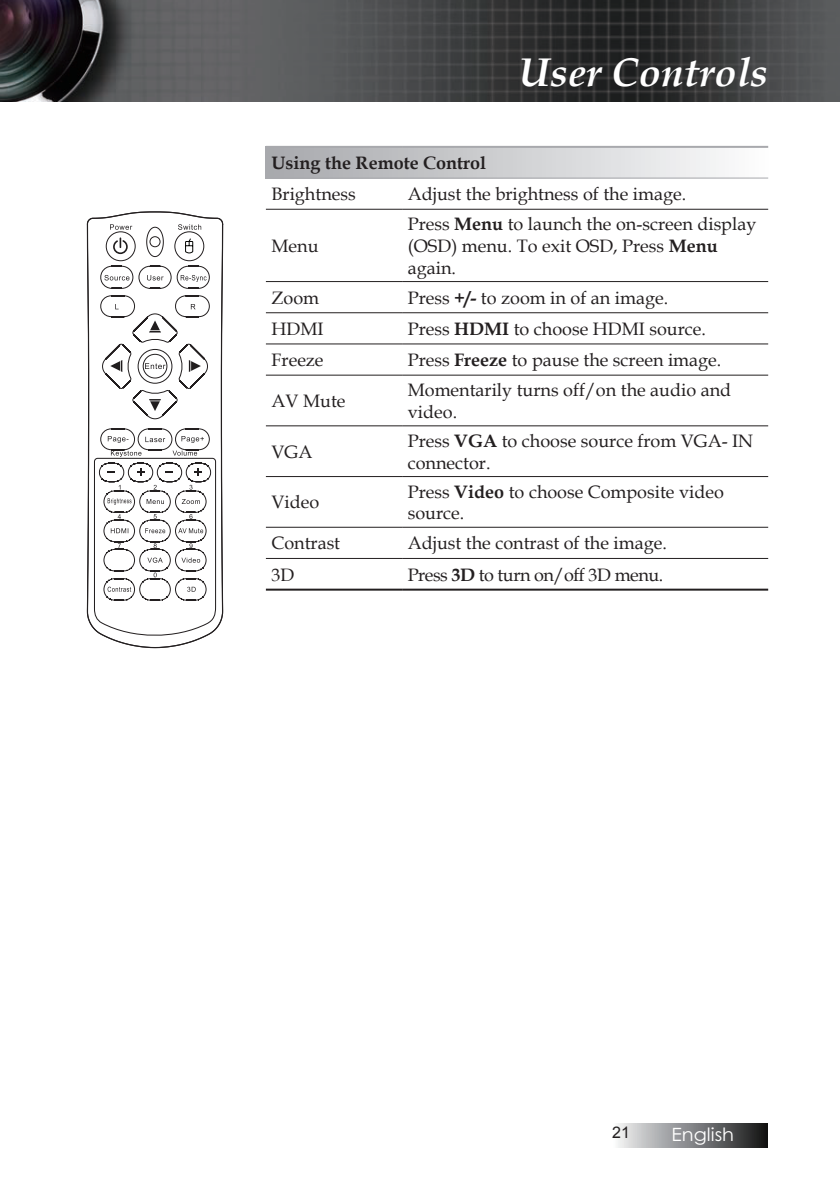
<style>
.page{position:relative;width:840px;height:1191px;background:#fff}
.page>*{position:absolute;margin:0;border:0;box-sizing:border-box;transform-origin:0 0}
.t1{font:italic 700 40px "Book Antiqua";color:#fff}
.t2{font:18.2px "Century Gothic";color:#fff;scale:1.06 1}
.t3{font:18px/21.6px "Book Antiqua";color:#231f20}
.t4{font:18px "Book Antiqua";letter-spacing:-.025em;color:#231f20}
.t5{font:700 18px "Book Antiqua";color:#231f20}
.t6{font:16px "Arial";color:#231f20}
.s1{font-weight:700}
</style>
<div class="page">
<img style="left:0;top:0;width:839px;height:101px">
<svg style="left:618px;top:1123px;width:148px;height:24px;background:#818284"></svg>
<div style="left:266px;top:147px;width:501px;height:31px;background:linear-gradient(to right,#a7a8ac,#fcfcfd)"></div>
<hr style="left:266px;top:209px;width:136px;height:1px;background:#231f20">
<hr style="left:402px;top:209px;width:365px;height:1px;background:#231f20">
<hr style="left:266px;top:281px;width:136px;height:1px;background:#231f20">
<hr style="left:402px;top:281px;width:365px;height:1px;background:#231f20">
<hr style="left:266px;top:312px;width:136px;height:1px;background:#231f20">
<hr style="left:402px;top:312px;width:365px;height:1px;background:#231f20">
<hr style="left:266px;top:343px;width:136px;height:1px;background:#231f20">
<hr style="left:402px;top:343px;width:365px;height:1px;background:#231f20">
<hr style="left:266px;top:375px;width:136px;height:1px;background:#231f20">
<hr style="left:402px;top:375px;width:365px;height:1px;background:#231f20">
<hr style="left:266px;top:425px;width:136px;height:1px;background:#231f20">
<hr style="left:402px;top:425px;width:365px;height:1px;background:#231f20">
<hr style="left:266px;top:476px;width:136px;height:1px;background:#231f20">
<hr style="left:402px;top:476px;width:365px;height:1px;background:#231f20">
<hr style="left:266px;top:527px;width:136px;height:1px;background:#231f20">
<hr style="left:402px;top:527px;width:365px;height:1px;background:#231f20">
<hr style="left:266px;top:558px;width:136px;height:1px;background:#231f20">
<hr style="left:402px;top:558px;width:365px;height:1px;background:#231f20">
<hr style="left:266px;top:146px;width:136px;height:2px;background:#a8a9ad">
<hr style="left:402px;top:146px;width:365px;height:2px;background:#a8a9ad">
<hr style="left:266px;top:177px;width:136px;height:1px;background:#a8a9ad">
<hr style="left:402px;top:177px;width:365px;height:1px;background:#a8a9ad">
<hr style="left:266px;top:588px;width:136px;height:2px;background:#231f20">
<hr style="left:402px;top:588px;width:365px;height:2px;background:#231f20">
<svg style="left:86px;top:211px;width:138px;height:438px"></svg>
<svg style="left:149px;top:320px;width:12px;height:12px"></svg>
<svg style="left:110px;top:360px;width:12px;height:12px"></svg>
<svg style="left:189px;top:360px;width:12px;height:12px"></svg>
<svg style="left:149px;top:399px;width:12px;height:12px"></svg>
<svg style="left:113px;top:237px;width:15px;height:17px"></svg>
<svg style="left:108px;top:436px;width:20px;height:7px"></svg>
<svg style="left:145px;top:437px;width:20px;height:5px"></svg>
<svg style="left:145px;top:363px;width:20px;height:6px"></svg>
<svg style="left:115px;top:304px;width:3px;height:5px"></svg>
<svg style="left:104px;top:275px;width:25px;height:5px"></svg>
<svg style="left:147px;top:275px;width:16px;height:5px"></svg>
<svg style="left:178px;top:224px;width:23px;height:6px"></svg>
<svg style="left:110px;top:224px;width:22px;height:6px"></svg>
<svg style="left:191px;top:304px;width:4px;height:5px"></svg>
<svg style="left:180px;top:275px;width:26px;height:7px"></svg>
<svg style="left:181px;top:436px;width:23px;height:7px"></svg>
<svg style="left:93px;top:450px;width:123px;height:190px"></svg>
<div style="left:143px;top:354px;width:24px;height:24px;border:1px solid #231f20;border-radius:50%"></div>
<h1 class="t1" style="left:519px;top:44px;width:250px">User Controls</h1>
<p class="t5" style="left:271px;top:151px;width:216px">Using the Remote Control</p>
<p class="t3" style="left:271px;top:183px;width:86px">Brightness</p>
<p class="t3" style="left:407px;top:183px;width:280px">Adjust the brightness of the image.</p>
<p class="t3" style="left:271px;top:235px;width:48px">Menu</p>
<p class="t3" style="left:407px;top:213px;width:350px">Press <span class="s1">Menu</span> to launch the on-screen display (OSD) menu. To exit OSD, Press <span class="s1">Menu </span>again.</p>
<p class="t3" style="left:271px;top:286px;width:49px">Zoom</p>
<p class="t3" style="left:407px;top:286px;width:262px">Press <span class="s1">+/-</span> to zoom in of an image.</p>
<p class="t3" style="left:271px;top:317px;width:54px">HDMI</p>
<p class="t3" style="left:407px;top:317px;width:299px">Press <span class="s1">HDMI</span> to choose HDMI source.</p>
<p class="t3" style="left:271px;top:349px;width:53px">Freeze</p>
<p class="t3" style="left:407px;top:349px;width:315px">Press <span class="s1">Freeze</span> to pause the screen image.</p>
<p class="t3" style="left:271px;top:390px;width:75px">AV Mute</p>
<p class="t3" style="left:407px;top:379px;width:325px">Momentarily turns off/on the audio and video.</p>
<p class="t3" style="left:271px;top:440px;width:42px">VGA</p>
<p class="t3" style="left:407px;top:429px;width:347px">Press <span class="s1">VGA</span> to choose source from VGA- IN connector.</p>
<p class="t3" style="left:271px;top:491px;width:49px">Video</p>
<p class="t3" style="left:407px;top:480px;width:317px">Press <span class="s1">Video</span> to choose Composite video source.</p>
<p class="t3" style="left:271px;top:532px;width:70px">Contrast</p>
<p class="t3" style="left:407px;top:532px;width:260px">Adjust the contrast of the image.</p>
<p class="t3" style="left:271px;top:563px;width:24px">3D</p>
<p class="t4" style="left:407px;top:562px;width:257px">Press <span class="s1">3D</span> to turn on/off 3D menu.</p>
<p class="t6" style="left:611px;top:1122px;width:19px">21</p>
<p class="t2" style="left:671px;top:1121px;width:61px">English</p>
</div>
